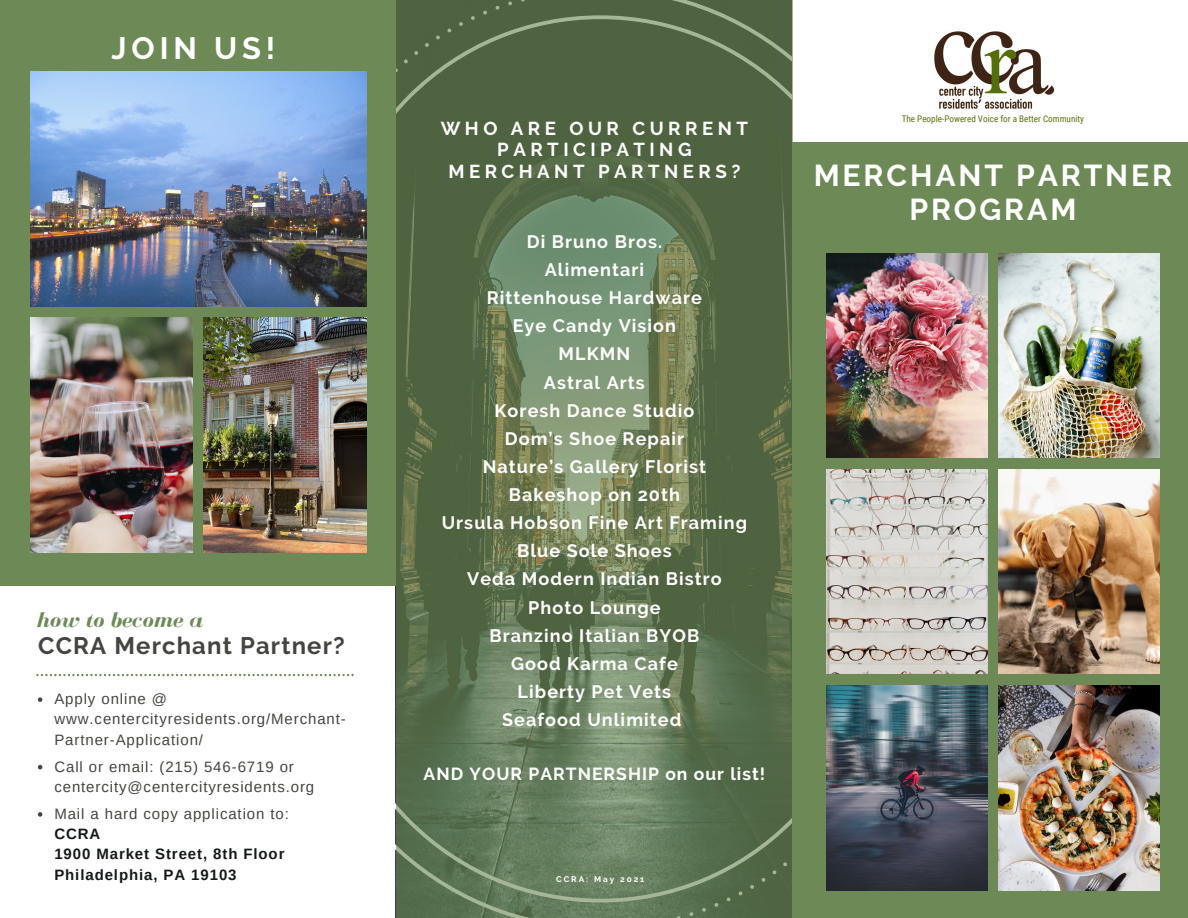
<style>
.page{position:relative;width:1188px;height:918px;background:#fff}
.page>*{position:absolute;margin:0;border:0;box-sizing:border-box;transform-origin:0 0}
.t1{font:700 30.75px "Raleway";letter-spacing:.16em;color:#fff}
.t2{font:700 30.15px/34.8px "Raleway";letter-spacing:.095em;color:#fff;text-align:center}
.t3{font:700 23.85px "Raleway";letter-spacing:.05em;color:#444440}
.t4{font:italic 700 21.75px "Bodoni FLF";color:#6c8956}
.t5{font:700 18.75px/21.3px "Raleway";letter-spacing:.24em;color:#fff;text-align:center}
.t6{font:700 18px "Raleway";letter-spacing:.06em;color:#fff}
.t7{font:700 17.55px "Raleway";letter-spacing:.06em;color:#fff}
.t8{font:15px/20.2px "Arimo";letter-spacing:.06em;color:#444440}
.t9{font:700 15px/20.2px "Arimo";letter-spacing:.06em;color:#16191a}
.t10{font:9.15px "Roboto Condensed";color:#58730b}
.t11{font:700 8.25px "Raleway";letter-spacing:.24em;color:#fff}
</style>
<div class="page">
<div style="left:792px;top:142px;width:396px;height:776px;background:#6c8956"></div>
<img style="left:827px;top:253px;width:160px;height:205px">
<img style="left:999px;top:253px;width:161px;height:205px">
<img style="left:827px;top:469px;width:160px;height:205px">
<img style="left:999px;top:469px;width:161px;height:205px">
<img style="left:827px;top:685px;width:160px;height:206px">
<img style="left:999px;top:685px;width:161px;height:206px">
<div style="left:0;top:0;width:395px;height:586px;background:#6c8956"></div>
<img style="left:934px;top:31px;width:121px;height:78px">
<img style="left:30px;top:71px;width:337px;height:235px">
<img style="left:30px;top:318px;width:162px;height:235px">
<img style="left:204px;top:318px;width:163px;height:235px">
<svg style="left:396px;top:0;width:397px;height:918px;background:#5f7451"></svg>
<svg style="left:38px;top:697px;width:4px;height:5px"></svg>
<svg style="left:38px;top:765px;width:4px;height:4px"></svg>
<svg style="left:38px;top:812px;width:4px;height:5px"></svg>
<svg style="left:36px;top:674px;width:318px;height:2px"></svg>
<p class="t1" style="left:112px;top:30px;width:165px">JOIN US!</p>
<p class="t4" style="left:36px;top:608px;width:168px">how to become a</p>
<p class="t3" style="left:38px;top:632px;width:308px">CCRA Merchant Partner?</p>
<p class="t8" style="left:54px;top:689px;width:293px">Apply online @ www.centercityresidents.org/Merchant-<br>Partner-Application/</p>
<p class="t8" style="left:54px;top:756px;width:261px">Call or email: (215) 546-6719 or centercity@centercityresidents.org</p>
<p class="t8" style="left:54px;top:804px;width:236px">Mail a hard copy application to:</p>
<p class="t9" style="left:54px;top:824px;width:48px">CCRA</p>
<p class="t9" style="left:54px;top:844px;width:232px">1900 Market Street, 8th Floor<br>Philadelphia, PA 19103</p>
<p class="t5" style="left:441px;top:118px;width:309px">WHO ARE OUR CURRENT<br>PARTICIPATING<br>MERCHANT PARTNERS?</p>
<p class="t6" style="left:527px;top:231px;width:137px">Di Bruno Bros.</p>
<p class="t6" style="left:545px;top:259px;width:101px">Alimentari</p>
<p class="t6" style="left:487px;top:287px;width:217px">Rittenhouse Hardware</p>
<p class="t6" style="left:513px;top:315px;width:165px">Eye Candy Vision</p>
<p class="t6" style="left:559px;top:343px;width:73px">MLKMN</p>
<p class="t6" style="left:544px;top:372px;width:102px">Astral Arts</p>
<p class="t6" style="left:495px;top:400px;width:201px">Koresh Dance Studio</p>
<p class="t6" style="left:505px;top:428px;width:181px">Dom’s Shoe Repair</p>
<p class="t6" style="left:483px;top:456px;width:225px">Nature’s Gallery Florist</p>
<p class="t6" style="left:509px;top:484px;width:173px">Bakeshop on 20th</p>
<p class="t6" style="left:442px;top:512px;width:307px">Ursula Hobson Fine Art Framing</p>
<p class="t6" style="left:517px;top:540px;width:156px">Blue Sole Shoes</p>
<p class="t6" style="left:467px;top:568px;width:256px">Veda Modern Indian Bistro</p>
<p class="t6" style="left:528px;top:597px;width:134px">Photo Lounge</p>
<p class="t6" style="left:490px;top:625px;width:211px">Branzino Italian BYOB</p>
<p class="t6" style="left:511px;top:653px;width:168px">Good Karma Cafe</p>
<p class="t6" style="left:518px;top:681px;width:155px">Liberty Pet Vets</p>
<p class="t6" style="left:502px;top:709px;width:181px">Seafood Unlimited</p>
<p class="t7" style="left:424px;top:764px;width:343px">AND YOUR PARTNERSHIP on our list!</p>
<p class="t11" style="left:556px;top:874px;width:90px">CCRA: May 2021</p>
<p class="t10" style="left:902px;top:113px;width:184px">The People-Powered Voice for a Better Community</p>
<p class="t2" style="left:814px;top:158px;width:360px">MERCHANT PARTNER<br>PROGRAM</p>
</div>
